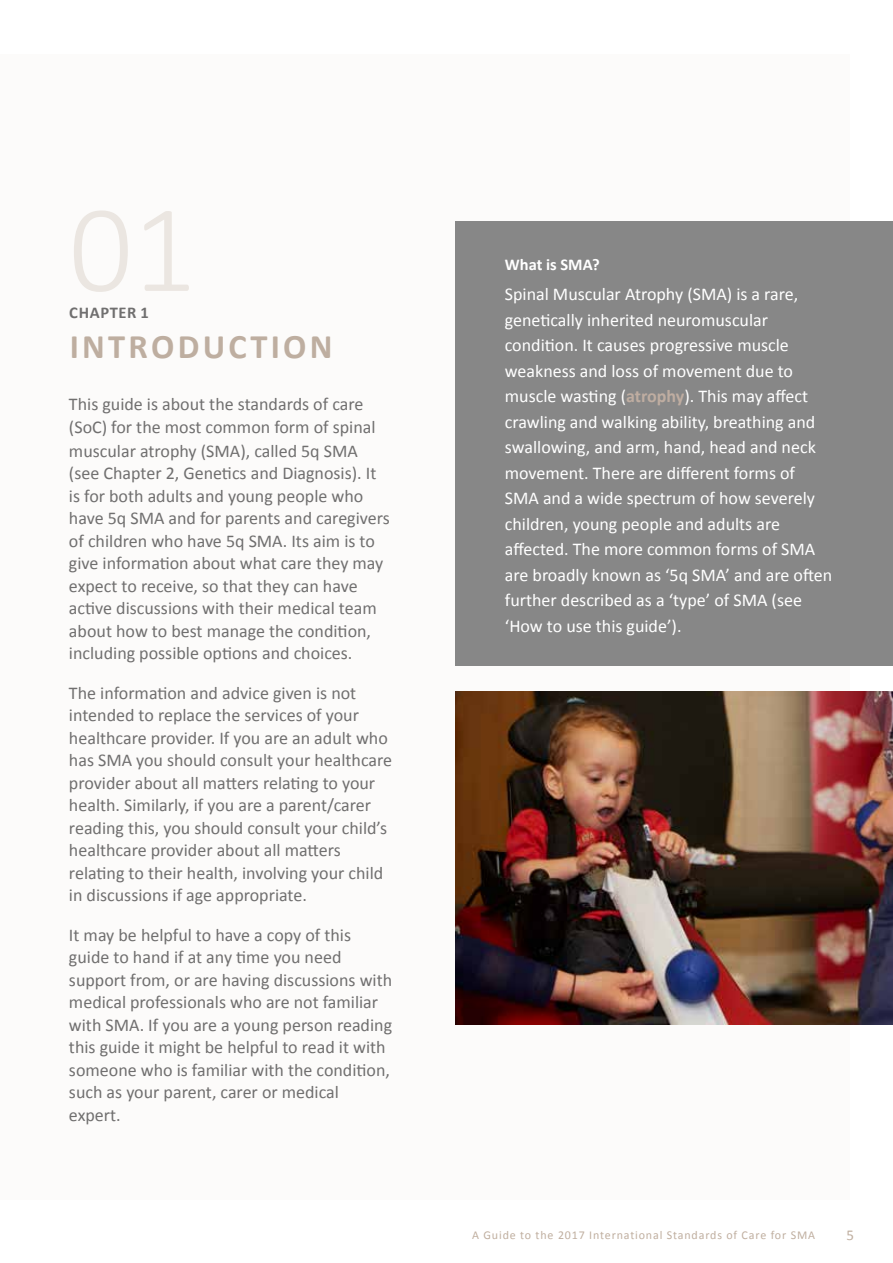
<style>
.page{position:relative;width:893px;height:1263px;background:#fff}
.page>*{position:absolute;margin:0;border:0;box-sizing:border-box;transform-origin:0 0}
.t1{font:300 125.55px "Calibri";color:#ebe6e1}
.t2{font:700 34.5px "Calibri";letter-spacing:.095em;color:#beaea0}
.t3{font:18px/22.5px "Calibri";color:#706f6f}
.t4{font:18px/25.5px "Calibri";color:#fff}
.t5{font:700 16.5px "Calibri";color:#fff}
.t6{font:700 16.5px "Calibri";letter-spacing:.04em;color:#706f6f}
.t7{font:15px "Calibri";color:#c0afa0}
.t8{font:12px "Calibri";letter-spacing:.07em;color:#c0afa0}
.s1{font-weight:700;color:#bfada1}
</style>
<div class="page">
<div style="left:0;top:54px;width:849px;height:1145px;background:#fcfbfa"></div>
<img style="left:456px;top:691px;width:437px;height:334px">
<div style="left:456px;top:221px;width:437px;height:444px;background:#878787"></div>
<h1 class="t1" style="left:69px;top:171px;width:129px">01</h1>
<p class="t6" style="left:69px;top:302px;width:81px">CHAPTER 1</p>
<h2 class="t2" style="left:70px;top:325px;width:264px">INTRODUCTION</h2>
<p class="t3" style="left:69px;top:393px;width:322px">This guide is about the standards of care (SoC) for the most common form of spinal muscular atrophy (SMA), called 5q SMA (see Chapter 2, Genetics and Diagnosis). It is for both adults and young people who have 5q SMA and for parents and caregivers of children who have 5q SMA. Its aim is to give information about what care they may expect to receive, so that they can have active discussions with their medical team about how to best manage the condition, including possible options and choices.</p>
<p class="t3" style="left:69px;top:681px;width:325px">The information and advice given is not intended to replace the services of your healthcare provider. If you are an adult who has SMA you should consult your healthcare provider about all matters relating to your health. Similarly, if you are a parent/carer reading this, you should consult your child’s healthcare provider about all matters relating to their health, involving your child in discussions if age appropriate.</p>
<p class="t3" style="left:69px;top:923px;width:325px">It may be helpful to have a copy of this guide to hand if at any time you need support from, or are having discussions with medical professionals who are not familiar with SMA. If you are a young person reading this guide it might be helpful to read it with someone who is familiar with the condition, such as your parent, carer or medical expert.</p>
<p class="t5" style="left:505px;top:254px;width:96px">What is SMA?</p>
<p class="t4" style="left:505px;top:281px;width:329px">Spinal Muscular Atrophy (SMA) is a rare, genetically inherited neuromuscular condition. It causes progressive muscle weakness and loss of movement due to muscle wasting (<span class="s1">atrophy</span>). This may affect crawling and walking ability, breathing and swallowing, and arm, hand, head and neck movement. There are different forms of SMA and a wide spectrum of how severely children, young people and adults are affected. The more common forms of SMA are broadly known as ‘5q SMA’ and are often further described as a ‘type’ of SMA (see ‘How to use this guide’).</p>
<p class="t8" style="left:472px;top:1227px;width:344px">A Guide to the 2017 International Standards of Care for SMA</p>
<p class="t7" style="left:847px;top:1226px;width:9px">5</p>
</div>
